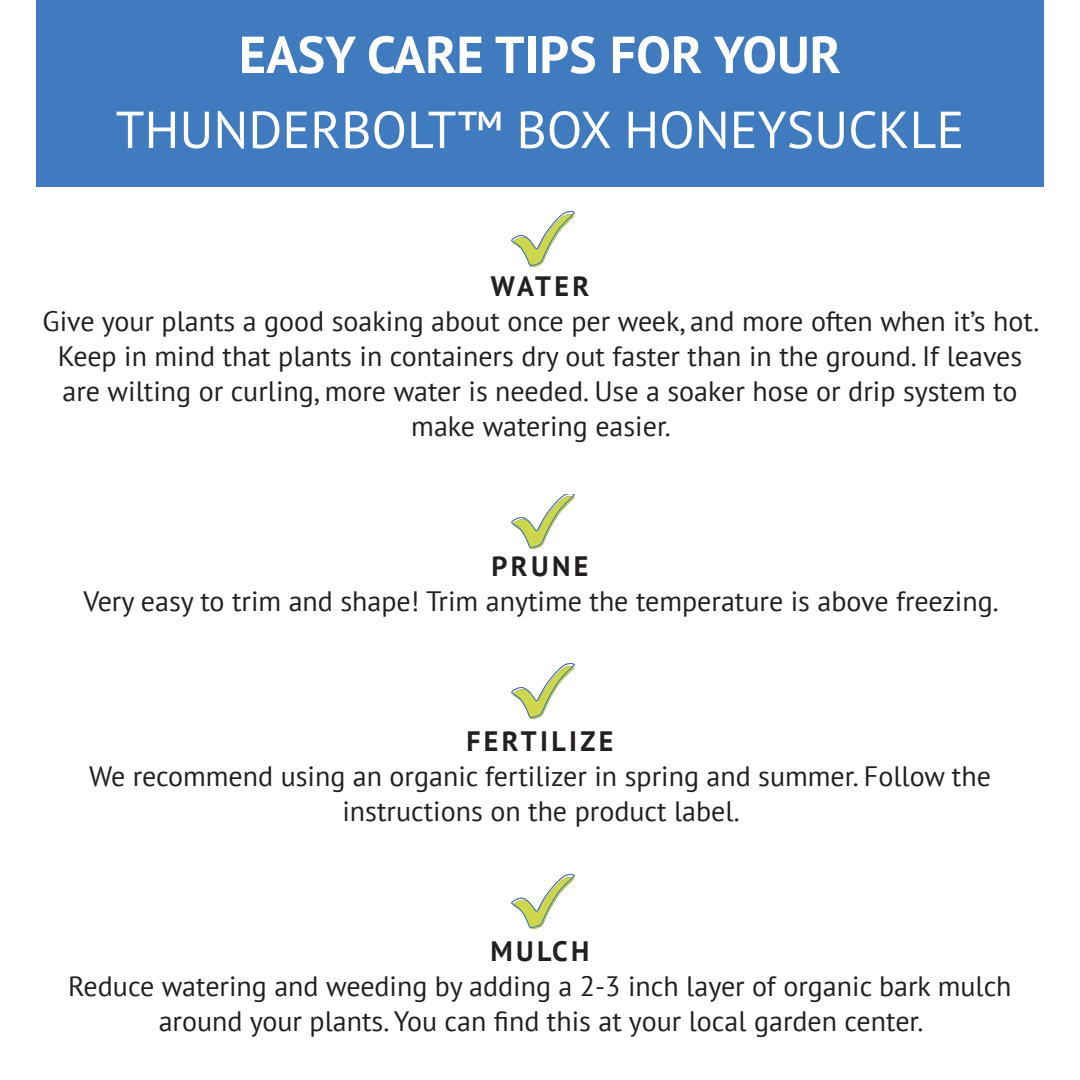
<style>
.page{position:relative;width:1080px;height:1080px;background:#fff}
.page>*{position:absolute;margin:0;border:0;box-sizing:border-box;transform-origin:0 0}
.t1{font:52px "PT Sans";color:#fff}
.t2{font:700 52px "PT Sans";color:#fff}
.t3{font:28px/35px "PT Sans";color:#231f20;text-align:center}
.t4{font:700 28px "PT Sans";letter-spacing:.12em;color:#231f20}
</style>
<div class="page">
<div style="left:37px;top:0;width:1007px;height:187px;background:#417bbf"></div>
<img style="left:511px;top:494px;width:64px;height:55px">
<img style="left:511px;top:212px;width:64px;height:55px">
<img style="left:511px;top:664px;width:64px;height:55px">
<img style="left:511px;top:875px;width:64px;height:55px">
<p class="t2" style="left:239px;top:20px;width:603px">EASY CARE TIPS FOR YOUR</p>
<p class="t1" style="left:116px;top:96px;width:850px">THUNDERBOLT™ BOX HONEYSUCKLE</p>
<p class="t4" style="left:491px;top:267px;width:100px">WATER</p>
<p class="t3" style="left:43px;top:303px;width:998px">Give your plants a good soaking about once per week, and more often when it’s hot.<br>Keep in mind that plants in containers dry out faster than in the ground. If leaves are wilting or curling, more water is needed. Use a soaker hose or drip system to make watering easier.</p>
<p class="t4" style="left:492px;top:547px;width:98px">PRUNE</p>
<p class="t3" style="left:83px;top:583px;width:917px">Very easy to trim and shape! Trim anytime the temperature is above freezing.</p>
<p class="t4" style="left:466px;top:722px;width:149px">FERTILIZE</p>
<p class="t3" style="left:89px;top:758px;width:903px">We recommend using an organic fertilizer in spring and summer. Follow the</p>
<p class="t3" style="left:342px;top:793px;width:399px">instructions on the product label.</p>
<p class="t4" style="left:490px;top:932px;width:101px">MULCH</p>
<p class="t3" style="left:68px;top:968px;width:945px">Reduce watering and weeding by adding a 2-3 inch layer of organic bark mulch around your plants. You can find this at your local garden center.</p>
</div>
